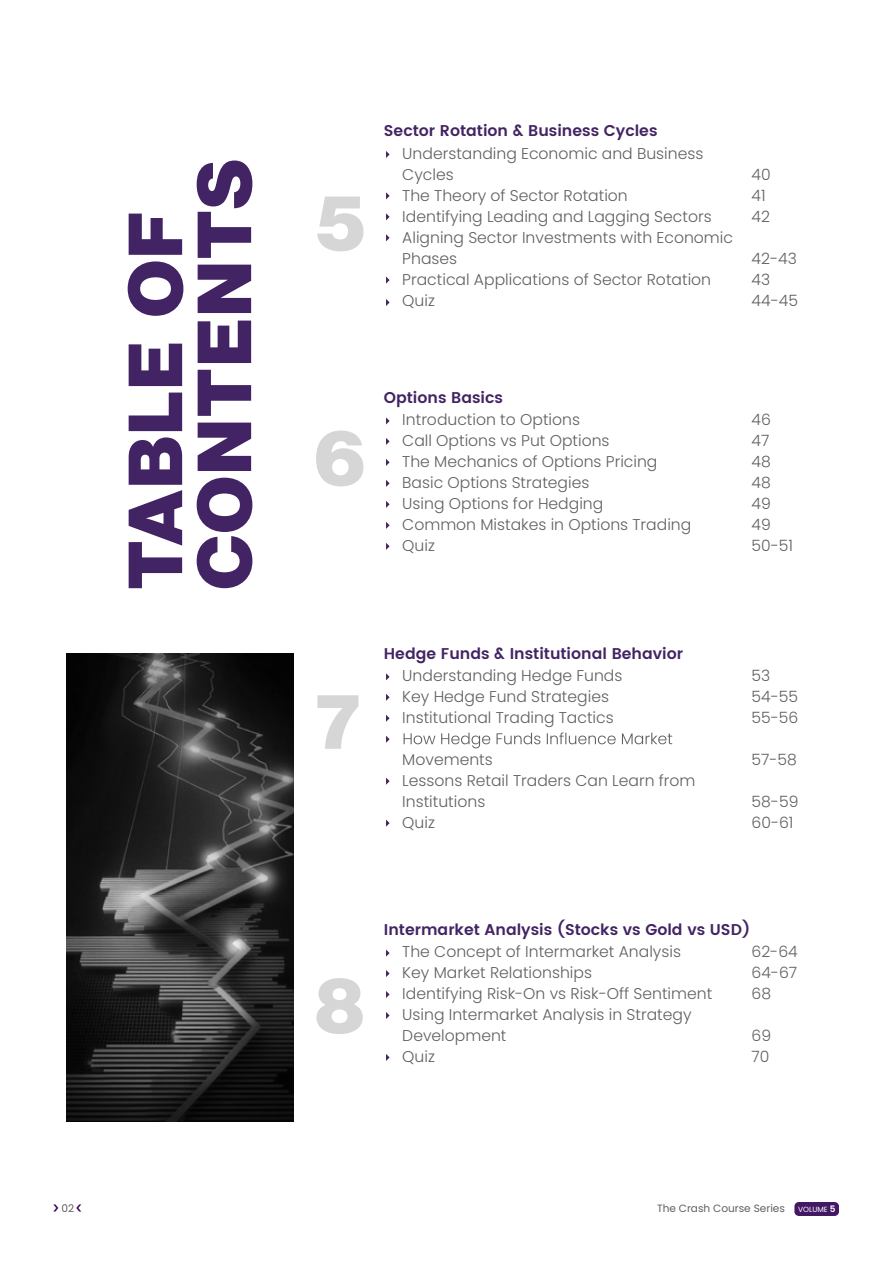
<style>
.page{position:relative;width:893px;height:1263px;background:#fff}
.page>*{position:absolute;margin:0;border:0;box-sizing:border-box;transform-origin:0 0}
.t1{font:900 74.85px/69px "Neue Haas Display";letter-spacing:.03em;color:#422363}
.t2{font:300 15.6px/21px "Poppins";color:#606061}
.t3{font:600 15.6px "Poppins";color:#422363}
.t4{font:10.5px "Poppins";color:#606061}
.s1{font-size:7.5px;color:#fff}
.s2{font-weight:600;font-size:8.85px;color:#fff}
</style>
<div class="page">
<img style="left:67px;top:654px;width:226px;height:467px">
<div style="left:794px;top:1202px;width:45px;height:14px;background:#421763;border-radius:4px"></div>
<svg style="left:53px;top:1204px;width:5px;height:7px"></svg>
<svg style="left:76px;top:1204px;width:5px;height:7px"></svg>
<svg style="left:317px;top:197px;width:46px;height:54px"></svg>
<svg style="left:316px;top:430px;width:47px;height:56px"></svg>
<svg style="left:317px;top:695px;width:41px;height:54px"></svg>
<svg style="left:316px;top:978px;width:47px;height:56px"></svg>
<svg style="left:404px;top:732px;width:268px;height:16px"></svg>
<svg style="left:386px;top:151px;width:4px;height:7px"></svg>
<svg style="left:386px;top:417px;width:4px;height:7px"></svg>
<svg style="left:386px;top:673px;width:4px;height:7px"></svg>
<svg style="left:386px;top:949px;width:4px;height:8px"></svg>
<svg style="left:386px;top:438px;width:4px;height:7px"></svg>
<svg style="left:386px;top:694px;width:4px;height:7px"></svg>
<svg style="left:386px;top:970px;width:4px;height:7px"></svg>
<svg style="left:386px;top:192px;width:4px;height:7px"></svg>
<svg style="left:386px;top:459px;width:4px;height:7px"></svg>
<svg style="left:386px;top:715px;width:4px;height:7px"></svg>
<svg style="left:386px;top:991px;width:4px;height:7px"></svg>
<svg style="left:386px;top:213px;width:4px;height:7px"></svg>
<svg style="left:386px;top:234px;width:4px;height:7px"></svg>
<svg style="left:386px;top:480px;width:4px;height:7px"></svg>
<svg style="left:386px;top:736px;width:4px;height:7px"></svg>
<svg style="left:386px;top:778px;width:4px;height:7px"></svg>
<svg style="left:386px;top:819px;width:4px;height:8px"></svg>
<svg style="left:386px;top:1012px;width:4px;height:7px"></svg>
<svg style="left:386px;top:277px;width:4px;height:7px"></svg>
<svg style="left:386px;top:299px;width:4px;height:7px"></svg>
<svg style="left:386px;top:501px;width:4px;height:7px"></svg>
<svg style="left:386px;top:522px;width:4px;height:7px"></svg>
<svg style="left:386px;top:543px;width:4px;height:7px"></svg>
<svg style="left:386px;top:1054px;width:4px;height:7px"></svg>
<h1 class="t1" style="left:122px;top:589px;width:431px;rotate:-90deg">TABLE OF<br>CONTENTS</h1>
<p class="t3" style="left:384px;top:119px;width:275px">Sector Rotation &amp; Business Cycles</p>
<p class="t2" style="left:402px;top:143px;width:332px">Understanding Economic and Business<br>Cycles<br>The Theory of Sector Rotation<br>Identifying Leading and Lagging Sectors<br>Aligning Sector Investments with Economic<br>Phases<br>Practical Applications of Sector Rotation<br>Quiz</p>
<p class="t2" style="left:752px;top:164px;width:21px">40<br>41<br>42</p>
<p class="t2" style="left:752px;top:248px;width:48px">42-43<br>43<br>44-45</p>
<p class="t3" style="left:384px;top:385px;width:121px">Options Basics</p>
<p class="t2" style="left:402px;top:410px;width:290px">Introduction to Options<br>Call Options vs Put Options<br>The Mechanics of Options Pricing<br>Basic Options Strategies<br>Using Options for Hedging<br>Common Mistakes in Options Trading<br>Quiz</p>
<p class="t2" style="left:752px;top:409px;width:43px">46<br>47<br>48<br>48<br>49<br>49<br>50-51</p>
<p class="t3" style="left:384px;top:641px;width:301px">Hedge Funds &amp; Institutional Behavior</p>
<p class="t2" style="left:402px;top:665px;width:222px">Understanding Hedge Funds<br>Key Hedge Fund Strategies<br>Institutional Trading Tactics</p>
<p class="t2" style="left:402px;top:749px;width:295px">Movements<br>Lessons Retail Traders Can Learn from<br>Institutions<br>Quiz</p>
<p class="t2" style="left:752px;top:665px;width:48px">53<br>54-55<br>55-56</p>
<p class="t2" style="left:752px;top:749px;width:47px">57-58</p>
<p class="t2" style="left:752px;top:791px;width:48px">58-59<br>60-61</p>
<p class="t3" style="left:384px;top:918px;width:368px">Intermarket Analysis (Stocks vs Gold vs USD)</p>
<p class="t2" style="left:402px;top:941px;width:311px">The Concept of Intermarket Analysis<br>Key Market Relationships<br>Identifying Risk-On vs Risk-Off Sentiment<br>Using Intermarket Analysis in Strategy<br>Development<br>Quiz</p>
<p class="t2" style="left:752px;top:941px;width:48px;text-align:justify">62-64<br>64-67<br>68</p>
<p class="t2" style="left:752px;top:1025px;width:21px">69<br>70</p>
<p class="t4" style="left:61px;top:1202px;width:14px">02</p>
<p class="t4" style="left:657px;top:1202px;width:180px">The Crash Course Series <span class="s1">VOLUME</span> <span class="s2">5</span></p>
</div>
